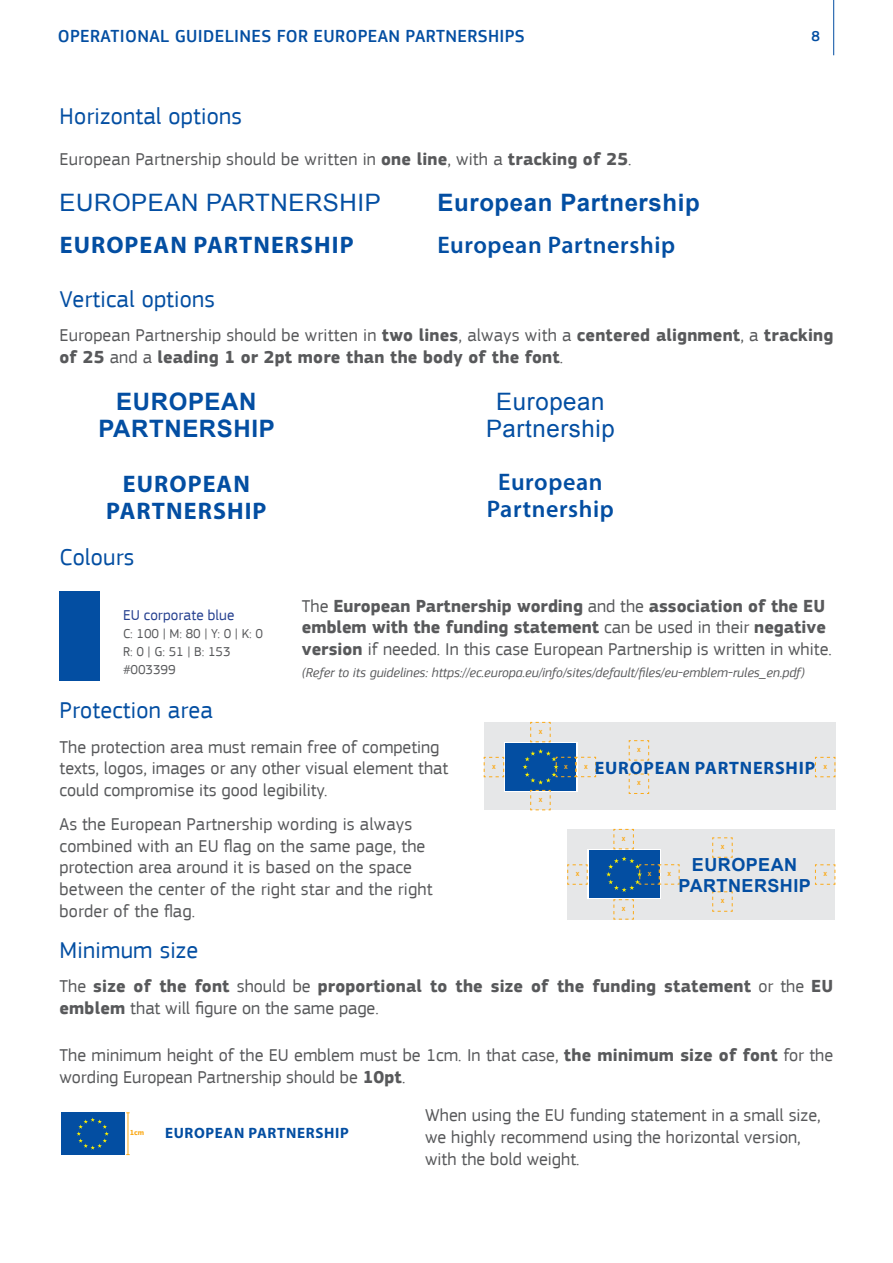
<style>
.page{position:relative;width:893px;height:1263px;background:#fff}
.page>*{position:absolute;margin:0;border:0;box-sizing:border-box;transform-origin:0 0}
.body_text{font:24px "EC Square Sans Pro";letter-spacing:.01em;color:#034ea2}
.body_text-2{font:24px "Arial";letter-spacing:.025em;color:#034ea2}
.body_text-3{font:700 24px/27px "Arial";letter-spacing:.025em;color:#034ea2;text-align:center}
.body_text-4{font:700 24px/27px "Myriad Pro";letter-spacing:.045em;color:#034ea2;text-align:center}
.body_text-5{font:600 24px "Myriad Pro";letter-spacing:.025em;color:#034ea2}
.body_text-6{font:18px/21.6px "EC Square Sans Pro";color:#58595b}
.body_text-7{font:700 18px/21.6px "EC Square Sans Pro";letter-spacing:.005em;color:#58595b}
.t1{font:500 18px "EC Square Sans Pro";letter-spacing:.02em;color:#034ea2}
.body_text-8{font:700 18px "Myriad Pro";letter-spacing:.045em;color:#034ea2}
.body_text-9{font:700 18px "Arial";letter-spacing:.025em;color:#034ea2}
.body_text-10{font:700 15px "Myriad Pro";letter-spacing:.045em;color:#034ea2}
.Subtitle{font:15px "EC Square Sans Pro";letter-spacing:.01em;color:#25408f}
.t2{font:500 15px "EC Square Sans Pro";color:#034ea2}
.body_text-11{font:italic 13.5px "EC Square Sans Pro";color:#58595b}
.t3{font:13.5px "EC Square Sans Pro";color:#58595b}
.t4{font:700 7.5px "EC Square Sans Pro";color:#fbaa19}
.t5{font:700 6px "Myriad Pro";color:#fbaa19}
.s1{font-weight:700}
.s2{font-weight:400}
</style>
<div class="page">
<hr style="left:833px;top:0;width:1px;height:55px;background:#034ea2">
<div style="left:60px;top:591px;width:40px;height:90px;background:#034ea2"></div>
<div style="left:61px;top:1112px;width:64px;height:43px;background:#034ea2"></div>
<svg style="left:77px;top:1117px;width:32px;height:33px"></svg>
<hr style="left:128px;top:1113px;width:1px;height:41px;background:#fbaa19">
<div style="left:484px;top:722px;width:351px;height:88px;background:#e6e7e8"></div>
<div style="left:504px;top:742px;width:73px;height:50px;background:#034ea2"></div>
<svg style="left:523px;top:749px;width:73px;height:35px"></svg>
<svg style="left:629px;top:740px;width:20px;height:21px"></svg>
<svg style="left:629px;top:774px;width:20px;height:20px"></svg>
<svg style="left:815px;top:757px;width:21px;height:20px"></svg>
<svg style="left:484px;top:757px;width:20px;height:20px"></svg>
<svg style="left:530px;top:722px;width:21px;height:20px"></svg>
<svg style="left:530px;top:790px;width:21px;height:21px"></svg>
<div style="left:567px;top:829px;width:268px;height:90px;background:#e6e7e8"></div>
<svg style="left:587px;top:849px;width:74px;height:50px"></svg>
<div style="left:589px;top:851px;width:70px;height:47px;background:#034ea2"></div>
<svg style="left:606px;top:856px;width:74px;height:36px"></svg>
<svg style="left:712px;top:837px;width:21px;height:21px"></svg>
<svg style="left:712px;top:891px;width:21px;height:21px"></svg>
<svg style="left:815px;top:864px;width:21px;height:21px"></svg>
<svg style="left:567px;top:864px;width:21px;height:21px"></svg>
<svg style="left:613px;top:829px;width:21px;height:20px"></svg>
<svg style="left:613px;top:899px;width:21px;height:21px"></svg>
<p class="t1" style="left:58px;top:26px;width:468px">OPERATIONAL GUIDELINES FOR EUROPEAN PARTNERSHIPS</p>
<p class="t2" style="left:811px;top:27px;width:10px">8</p>
<p class="body_text" style="left:60px;top:102px;width:184px">Horizontal options</p>
<p class="body_text-6" style="left:60px;top:149px;width:574px">European Partnership should be written in <span class="s1">one line</span>, with a <span class="s1">tracking of 25</span>.</p>
<p class="body_text-2" style="left:60px;top:187px;width:323px">EUROPEAN PARTNERSHIP</p>
<p class="body_text-3" style="left:438px;top:190px;width:264px">European Partnership</p>
<p class="body_text-4" style="left:60px;top:230px;width:295px">EUROPEAN PARTNERSHIP</p>
<p class="body_text-5" style="left:438px;top:229px;width:239px">European Partnership</p>
<p class="body_text" style="left:60px;top:285px;width:157px">Vertical options</p>
<p class="body_text-7" style="left:60px;top:325px;width:775px"><span class="s2">European Partnership should be written in</span> two lines<span class="s2">, always with a</span> centered alignment<span class="s2">, a</span> tracking of 25 <span class="s2">and a</span> leading 1 or 2pt more than the body of the font<span class="s2">.</span></p>
<p class="body_text-3" style="left:98px;top:388px;width:178px">EUROPEAN<br>PARTNERSHIP</p>
<p class="body_text-2" style="left:496px;top:385px;width:110px">European</p>
<p class="body_text-2" style="left:486px;top:412px;width:130px">Partnership</p>
<p class="body_text-4" style="left:106px;top:469px;width:162px">EUROPEAN<br>PARTNERSHIP</p>
<p class="body_text-5" style="left:498px;top:467px;width:106px">European</p>
<p class="body_text-5" style="left:487px;top:494px;width:129px">Partnership</p>
<p class="body_text" style="left:60px;top:543px;width:76px">Colours</p>
<p class="Subtitle" style="left:123px;top:606px;width:113px">EU corporate blue</p>
<p class="t3" style="left:123px;top:625px;width:141px">C: 100 | M: 80 | Y: 0 | K: 0</p>
<p class="t3" style="left:123px;top:643px;width:109px">R:0|G:51|B:153</p>
<p class="t3" style="left:123px;top:661px;width:54px">#003399</p>
<p class="body_text-7" style="left:302px;top:596px;width:531px"><span class="s2">The</span> European Partnership wording <span class="s2">and the</span> association of the EU emblem with the funding statement <span class="s2">can be used in their</span> negative version <span class="s2">if needed. In this case European Partnership is written in white.</span></p>
<p class="body_text-11" style="left:302px;top:664px;width:504px">(Refer to its guidelines: https://ec.europa.eu/info/sites/default/files/eu-emblem-rules_en.pdf)</p>
<p class="body_text" style="left:60px;top:696px;width:155px">Protection area</p>
<p class="body_text-6" style="left:60px;top:736px;width:390px">The protection area must remain free of competing texts, logos, images or any other visual element that could compromise its good legibility.</p>
<p class="body_text-6" style="left:60px;top:813px;width:375px">As the European Partnership wording is always combined with an EU flag on the same page, the protection area around it is based on the space between the center of the right star and the right border of the flag.</p>
<p class="body_text" style="left:60px;top:936px;width:140px">Minimum size</p>
<p class="body_text-7" style="left:60px;top:976px;width:775px"><span class="s2">The</span> size of the font <span class="s2">should be</span> proportional to the size of the funding statement <span class="s2">or the</span> EU emblem <span class="s2">that will figure on the same page.</span></p>
<p class="body_text-6" style="left:60px;top:1044px;width:775px">The minimum height of the EU emblem must be 1cm. In that case, <span class="s1">the minimum size of font</span> for the wording European Partnership should be <span class="s1">10pt</span>.</p>
<p class="body_text-6" style="left:425px;top:1105px;width:397px">When using the EU funding statement in a small size, we highly recommend using the horizontal version, with the bold weight.</p>
<p class="t5" style="left:539px;top:728px;width:5px">X</p>
<p class="t5" style="left:637px;top:746px;width:5px">X</p>
<p class="t5" style="left:637px;top:779px;width:5px">X</p>
<p class="body_text-8" style="left:595px;top:756px;width:222px">EUROPEAN PARTNERSHIP</p>
<p class="t5" style="left:564px;top:763px;width:5px">X</p>
<p class="t5" style="left:584px;top:763px;width:5px">X</p>
<p class="t5" style="left:492px;top:763px;width:5px">X</p>
<p class="t5" style="left:823px;top:763px;width:5px">X</p>
<p class="t5" style="left:539px;top:796px;width:5px">X</p>
<p class="t5" style="left:622px;top:835px;width:5px">X</p>
<p class="t5" style="left:721px;top:843px;width:5px">X</p>
<p class="body_text-9" style="left:692px;top:852px;width:107px">EUROPEAN</p>
<p class="t5" style="left:648px;top:870px;width:5px">X</p>
<p class="t5" style="left:668px;top:870px;width:5px">X</p>
<p class="t5" style="left:576px;top:870px;width:5px">X</p>
<p class="t5" style="left:823px;top:870px;width:5px">X</p>
<p class="body_text-9" style="left:679px;top:873px;width:134px">PARTNERSHIP</p>
<p class="t5" style="left:721px;top:897px;width:5px">X</p>
<p class="t5" style="left:622px;top:905px;width:5px">X</p>
<p class="t4" style="left:130px;top:1128px;width:16px">1cm</p>
<p class="body_text-10" style="left:165px;top:1123px;width:185px">EUROPEAN PARTNERSHIP</p>
</div>
